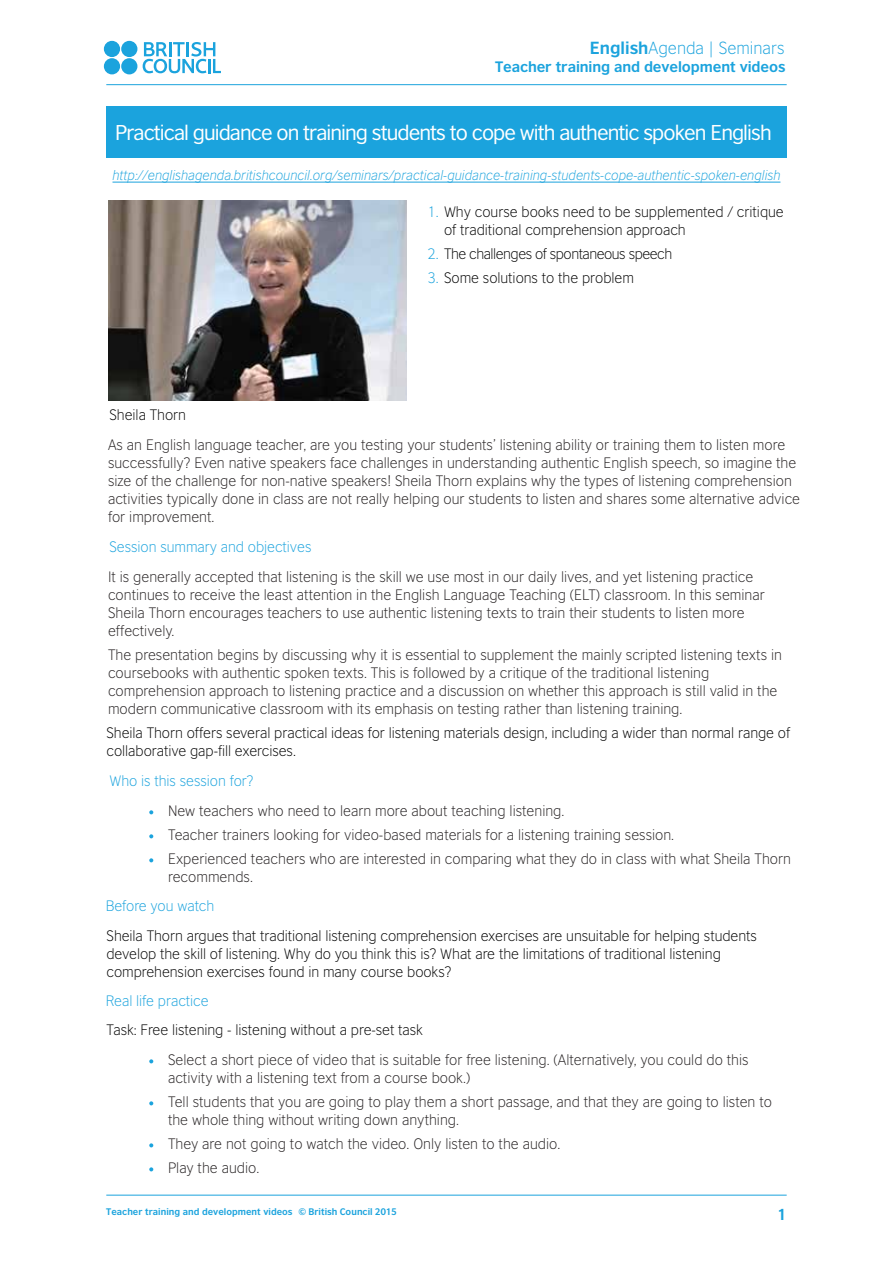
<style>
.page{position:relative;width:893px;height:1263px;background:#fff}
.page>*{position:absolute;margin:0;border:0;box-sizing:border-box;transform-origin:0 0}
.t1{font:20.25px "British Council Sans";letter-spacing:-.045em;color:#fff}
.t2{font:300 16.5px "British Council Sans";color:#1ba3dd}
.t3{font:700 15px "British Council Sans";color:#1ba3dd}
.t4{font:300 14.25px/18px "British Council Sans";color:#231f20}
.t5{font:300 14.25px/18px "British Council Sans";letter-spacing:-.005em;color:#000}
.t6{font:300 14.25px "British Council Sans";letter-spacing:-.005em;color:#1ba3dd}
.t7{font:700 14.25px "British Council Sans";letter-spacing:-.005em;color:#1ba3dd}
.t8{font:300 14.25px "British Council Sans";letter-spacing:-.035em;color:#000}
.t9{font:italic 300 13.2px "British Council Sans";color:#1ba3dd}
.t10{font:700 9px "British Council Sans";color:#1ba3dd}
.s1{font-weight:700}
.s2{color:#1ba3dd}
</style>
<div class="page">
<hr style="left:112px;top:182px;width:668px;height:1px;background:#1ba3dd">
<div style="left:107px;top:107px;width:680px;height:51px;background:#1ba3dd"></div>
<svg style="left:143px;top:42px;width:78px;height:31px"></svg>
<div style="left:104px;top:41px;width:16px;height:16px;background:#1ba3dd;border-radius:50%"></div>
<div style="left:121px;top:41px;width:16px;height:16px;background:#1ba3dd;border-radius:50%"></div>
<div style="left:104px;top:58px;width:16px;height:16px;background:#1ba3dd;border-radius:50%"></div>
<div style="left:121px;top:58px;width:16px;height:16px;background:#1ba3dd;border-radius:50%"></div>
<hr style="left:106px;top:1195px;width:681px;height:1px;background:#1ba3dd">
<hr style="left:106px;top:84px;width:681px;height:1px;background:#1ba3dd">
<svg style="left:149px;top:810px;width:4px;height:4px"></svg>
<svg style="left:149px;top:834px;width:4px;height:4px"></svg>
<svg style="left:149px;top:858px;width:4px;height:4px"></svg>
<svg style="left:149px;top:1059px;width:4px;height:4px"></svg>
<svg style="left:149px;top:1101px;width:4px;height:4px"></svg>
<svg style="left:149px;top:1143px;width:4px;height:4px"></svg>
<svg style="left:149px;top:1167px;width:4px;height:4px"></svg>
<img style="left:108px;top:201px;width:298px;height:199px">
<p class="t2" style="left:590px;top:38px;width:196px"><span class="s1">English</span>Agenda | Seminars</p>
<p class="t7" style="left:495px;top:57px;width:292px">Teacher training and development videos</p>
<h1 class="t1" style="left:115px;top:120px;width:658px">Practical guidance on training students to cope with authentic spoken English</h1>
<p class="t9" style="left:112px;top:168px;width:669px">http://englishagenda.britishcouncil.org/seminars/practical-guidance-training-students-cope-authentic-spoken-english</p>
<p class="t5" style="left:444px;top:202px;width:341px;text-indent:-17px"><span class="s2">1.</span> Why course books need to be supplemented / critique of traditional comprehension approach</p>
<p class="t8" style="left:427px;top:245px;width:246px"><span class="s2">2.</span> The challenges of spontaneous speech</p>
<p class="t5" style="left:427px;top:268px;width:208px"><span class="s2">3.</span> Some solutions to the problem</p>
<p class="t5" style="left:109px;top:405px;width:78px">Sheila Thorn</p>
<p class="t4" style="left:108px;top:436px;width:694px">As an English language teacher, are you testing your students’ listening ability or training them to listen more successfully? Even native speakers face challenges in understanding authentic English speech, so imagine the size of the challenge for non-native speakers! Sheila Thorn explains why the types of listening comprehension activities typically done in class are not really helping our students to listen and shares some alternative advice for improvement.</p>
<p class="t6" style="left:109px;top:538px;width:204px">Session summary and objectives</p>
<p class="t4" style="left:108px;top:568px;width:658px">It is generally accepted that listening is the skill we use most in our daily lives, and yet listening practice continues to receive the least attention in the English Language Teaching (ELT) classroom. In this seminar Sheila Thorn encourages teachers to use authentic listening texts to train their students to listen more effectively.</p>
<p class="t4" style="left:108px;top:646px;width:675px">The presentation begins by discussing why it is essential to supplement the mainly scripted listening texts in coursebooks with authentic spoken texts. This is followed by a critique of the traditional listening comprehension approach to listening practice and a discussion on whether this approach is still valid in the modern communicative classroom with its emphasis on testing rather than listening training.</p>
<p class="t5" style="left:107px;top:724px;width:685px">Sheila Thorn offers several practical ideas for listening materials design, including a wider than normal range of collaborative gap-fill exercises.</p>
<p class="t6" style="left:109px;top:772px;width:146px">Who is this session for?</p>
<p class="t4" style="left:168px;top:799px;width:508px;line-height:24px">New teachers who need to learn more about teaching listening.<br>Teacher trainers looking for video-based materials for a listening training session.</p>
<p class="t4" style="left:168px;top:850px;width:624px">Experienced teachers who are interested in comparing what they do in class with what Sheila Thorn recommends.</p>
<p class="t6" style="left:106px;top:898px;width:110px">Before you watch</p>
<p class="t5" style="left:107px;top:926px;width:652px">Sheila Thorn argues that traditional listening comprehension exercises are unsuitable for helping students develop the skill of listening. Why do you think this is? What are the limitations of traditional listening comprehension exercises found in many course books?</p>
<p class="t6" style="left:106px;top:992px;width:104px">Real life practice</p>
<p class="t5" style="left:107px;top:1021px;width:318px">Task: Free listening - listening without a pre-set task</p>
<p class="t4" style="left:168px;top:1051px;width:582px">Select a short piece of video that is suitable for free listening. (Alternatively, you could do this activity with a listening text from a course book.)</p>
<p class="t4" style="left:168px;top:1093px;width:605px">Tell students that you are going to play them a short passage, and that they are going to listen to the whole thing without writing down anything.</p>
<p class="t4" style="left:168px;top:1132px;width:394px;line-height:24px">They are not going to watch the video. Only listen to the audio.<br>Play the audio.</p>
<p class="t10" style="left:106px;top:1206px;width:292px">Teacher training and development videos © British Council 2015</p>
<p class="t3" style="left:777px;top:1205px;width:11px">1</p>
</div>
